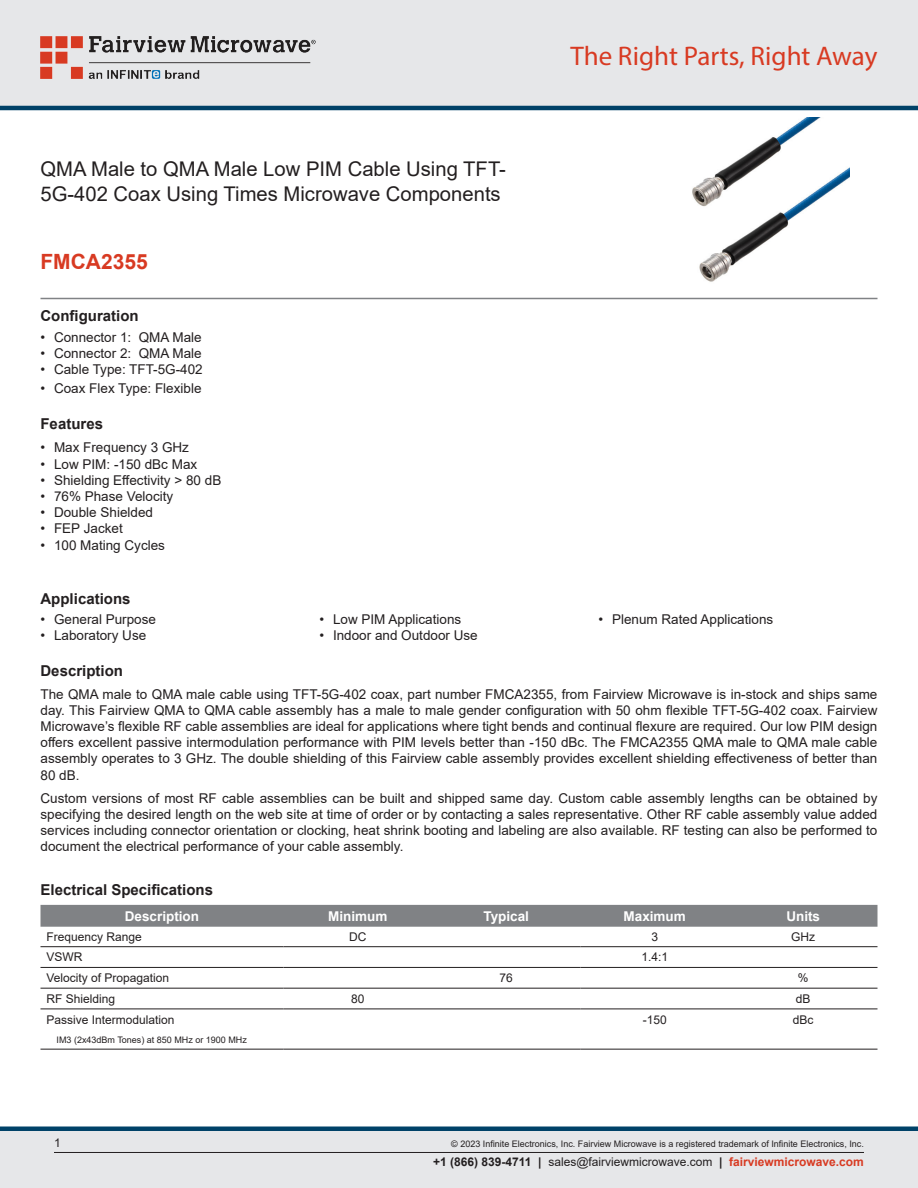
<style>
.page{position:relative;width:918px;height:1188px;background:#fff}
.page>*{position:absolute;margin:0;border:0;box-sizing:border-box;transform-origin:0 0}
.t1{font:27px "Myriad Pro";color:#d83a22}
.Branded_Part_No{font:700 21px "Arial";color:#d83a22}
.Web_Description_Para{font:20.25px/24.3px "Arial";color:#231f20}
.Head1{font:700 15px "Arial";color:#231f20}
.MarketingDescription{font:13.5px/16.2px "Arial";color:#231f20;text-align:justify}
.Table_Header{font:700 13.5px "Arial";color:#fff}
.Table-Body{font:12px "Arial";color:#231f20}
.Copyright_disclaimer{font:9px "Arial";color:#231f20}
.Table-Body-2{font:9px "Arial";color:#231f20}
.s1{font-weight:700}
.s2{font-weight:700;color:#d83a22}
</style>
<div class="page">
<div style="left:0;top:1131px;width:918px;height:57px;background:#e6e7e9"></div>
<div style="left:0;top:1126px;width:918px;height:5px;background:#004268"></div>
<div style="left:0;top:0;width:918px;height:108px;background:#e6e7e9"></div>
<hr style="left:0;top:106px;width:918px;height:4px;background:#004268">
<img style="left:40px;top:36px;width:276px;height:42px">
<hr style="left:54px;top:1152px;width:810px;height:1px;background:#231f20">
<hr style="left:40px;top:298px;width:838px;height:1px;background:#808285">
<img style="left:692px;top:117px;width:157px;height:165px">
<div style="left:40px;top:905px;width:838px;height:22px;background:#808285"></div>
<hr style="left:40px;top:946px;width:244px;height:1px;background:#231f20">
<hr style="left:284px;top:946px;width:148px;height:1px;background:#231f20">
<hr style="left:432px;top:946px;width:148px;height:1px;background:#231f20">
<hr style="left:580px;top:946px;width:149px;height:1px;background:#231f20">
<hr style="left:729px;top:946px;width:149px;height:1px;background:#231f20">
<hr style="left:40px;top:967px;width:244px;height:1px;background:#231f20">
<hr style="left:284px;top:967px;width:148px;height:1px;background:#231f20">
<hr style="left:432px;top:967px;width:148px;height:1px;background:#231f20">
<hr style="left:580px;top:967px;width:149px;height:1px;background:#231f20">
<hr style="left:729px;top:967px;width:149px;height:1px;background:#231f20">
<hr style="left:40px;top:988px;width:244px;height:1px;background:#231f20">
<hr style="left:284px;top:988px;width:148px;height:1px;background:#231f20">
<hr style="left:432px;top:988px;width:148px;height:1px;background:#231f20">
<hr style="left:580px;top:988px;width:149px;height:1px;background:#231f20">
<hr style="left:729px;top:988px;width:149px;height:1px;background:#231f20">
<hr style="left:40px;top:1009px;width:244px;height:1px;background:#231f20">
<hr style="left:284px;top:1009px;width:148px;height:1px;background:#231f20">
<hr style="left:432px;top:1009px;width:148px;height:1px;background:#231f20">
<hr style="left:580px;top:1009px;width:149px;height:1px;background:#231f20">
<hr style="left:729px;top:1009px;width:149px;height:1px;background:#231f20">
<hr style="left:40px;top:1049px;width:244px;height:1px;background:#231f20">
<hr style="left:284px;top:1049px;width:148px;height:1px;background:#231f20">
<hr style="left:432px;top:1049px;width:148px;height:1px;background:#231f20">
<hr style="left:580px;top:1049px;width:149px;height:1px;background:#231f20">
<hr style="left:729px;top:1049px;width:149px;height:1px;background:#231f20">
<h1 class="Web_Description_Para" style="left:40px;top:157px;width:467px">QMA Male to QMA Male Low PIM Cable Using TFT-<br>5G-402 Coax Using Times Microwave Components</h1>
<p class="Branded_Part_No" style="left:40px;top:247px;width:109px">FMCA2355</p>
<p class="Head1" style="left:40px;top:306px;width:100px">Configuration</p>
<p class="MarketingDescription" style="left:40px;top:329px;width:163px">• Connector 1: QMA Male</p>
<p class="MarketingDescription" style="left:40px;top:345px;width:163px">• Connector 2: QMA Male</p>
<p class="MarketingDescription" style="left:40px;top:361px;width:164px">• Cable Type: TFT-5G-402</p>
<p class="MarketingDescription" style="left:40px;top:381px;width:163px">• Coax Flex Type: Flexible</p>
<p class="Head1" style="left:40px;top:414px;width:64px">Features</p>
<p class="MarketingDescription" style="left:40px;top:440px;width:150px">• Max Frequency 3 GHz</p>
<p class="MarketingDescription" style="left:40px;top:456px;width:158px">• Low PIM: -150 dBc Max</p>
<p class="MarketingDescription" style="left:40px;top:472px;width:182px">• Shielding Effectivity &gt; 80 dB</p>
<p class="MarketingDescription" style="left:40px;top:488px;width:134px">• 76% Phase Velocity</p>
<p class="MarketingDescription" style="left:40px;top:504px;width:114px">• Double Shielded</p>
<p class="MarketingDescription" style="left:40px;top:521px;width:84px">• FEP Jacket</p>
<p class="MarketingDescription" style="left:40px;top:537px;width:126px">• 100 Mating Cycles</p>
<p class="Head1" style="left:40px;top:588px;width:92px">Applications</p>
<p class="MarketingDescription" style="left:40px;top:611px;width:117px">• General Purpose</p>
<p class="MarketingDescription" style="left:40px;top:627px;width:107px">• Laboratory Use</p>
<p class="MarketingDescription" style="left:320px;top:611px;width:143px">• Low PIM Applications</p>
<p class="MarketingDescription" style="left:320px;top:627px;width:160px">• Indoor and Outdoor Use</p>
<h1 class="t1" style="left:571px;top:39px;width:308px">The Right Parts, Right Away</h1>
<p class="MarketingDescription" style="left:598px;top:611px;width:176px">• Plenum Rated Applications</p>
<p class="Head1" style="left:40px;top:660px;width:84px">Description</p>
<p class="MarketingDescription" style="left:40px;top:686px;width:838px">The QMA male to QMA male cable using TFT-5G-402 coax, part number FMCA2355, from Fairview Microwave is in-stock and ships same day. This Fairview QMA to QMA cable assembly has a male to male gender configuration with 50 ohm flexible TFT-5G-402 coax. Fairview Microwave’s flexible RF cable assemblies are ideal for applications where tight bends and continual flexure are required. Our low PIM design offers excellent passive intermodulation performance with PIM levels better than -150 dBc. The FMCA2355 QMA male to QMA male cable assembly operates to 3 GHz. The double shielding of this Fairview cable assembly provides excellent shielding effectiveness of better than 80 dB.</p>
<p class="MarketingDescription" style="left:40px;top:790px;width:838px">Custom versions of most RF cable assemblies can be built and shipped same day. Custom cable assembly lengths can be obtained by specifying the desired length on the web site at time of order or by contacting a sales representative. Other RF cable assembly value added services including connector orientation or clocking, heat shrink booting and labeling are also available. RF testing can also be performed to document the electrical performance of your cable assembly.</p>
<p class="Head1" style="left:40px;top:879px;width:174px">Electrical Specifications</p>
<p class="Table_Header" style="left:125px;top:906px;width:76px">Description</p>
<p class="Table_Header" style="left:328px;top:906px;width:61px">Minimum</p>
<p class="Table_Header" style="left:483px;top:906px;width:47px">Typical</p>
<p class="Table_Header" style="left:624px;top:906px;width:64px">Maximum</p>
<p class="Table_Header" style="left:786px;top:906px;width:35px">Units</p>
<p class="Table-Body" style="left:46px;top:928px;width:97px">Frequency Range</p>
<p class="Table-Body" style="left:349px;top:928px;width:19px">DC</p>
<p class="Table-Body" style="left:651px;top:928px;width:8px">3</p>
<p class="Table-Body" style="left:791px;top:928px;width:25px">GHz</p>
<p class="Table-Body" style="left:46px;top:949px;width:37px">VSWR</p>
<p class="Table-Body" style="left:641px;top:949px;width:28px">1.4:1</p>
<p class="Table-Body" style="left:46px;top:970px;width:124px">Velocity of Propagation</p>
<p class="Table-Body" style="left:500px;top:970px;width:15px">76</p>
<p class="Table-Body" style="left:798px;top:970px;width:12px">%</p>
<p class="Table-Body" style="left:46px;top:990px;width:70px">RF Shielding</p>
<p class="Table-Body" style="left:351px;top:990px;width:15px">80</p>
<p class="Table-Body" style="left:796px;top:990px;width:16px">dB</p>
<p class="Table-Body" style="left:46px;top:1011px;width:130px">Passive Intermodulation</p>
<p class="Table-Body-2" style="left:57px;top:1034px;width:192px">IM3 (2x43dBm Tones) at 850 MHz or 1900 MHz</p>
<p class="Table-Body" style="left:643px;top:1011px;width:26px">-150</p>
<p class="Table-Body" style="left:793px;top:1011px;width:22px">dBc</p>
<p class="Table-Body" style="left:54px;top:1135px;width:8px">1</p>
<p class="Copyright_disclaimer" style="left:451px;top:1138px;width:414px">© 2023 Infinite Electronics, Inc. Fairview Microwave is a registered trademark of Infinite Electronics, Inc.</p>
<p class="Table-Body" style="left:433px;top:1153px;width:432px"><span class="s1">+1 (866) 839-4711 |</span> sales@fairviewmicrowave.com <span class="s1">|</span> <span class="s2">fairviewmicrowave.com</span></p>
</div>
